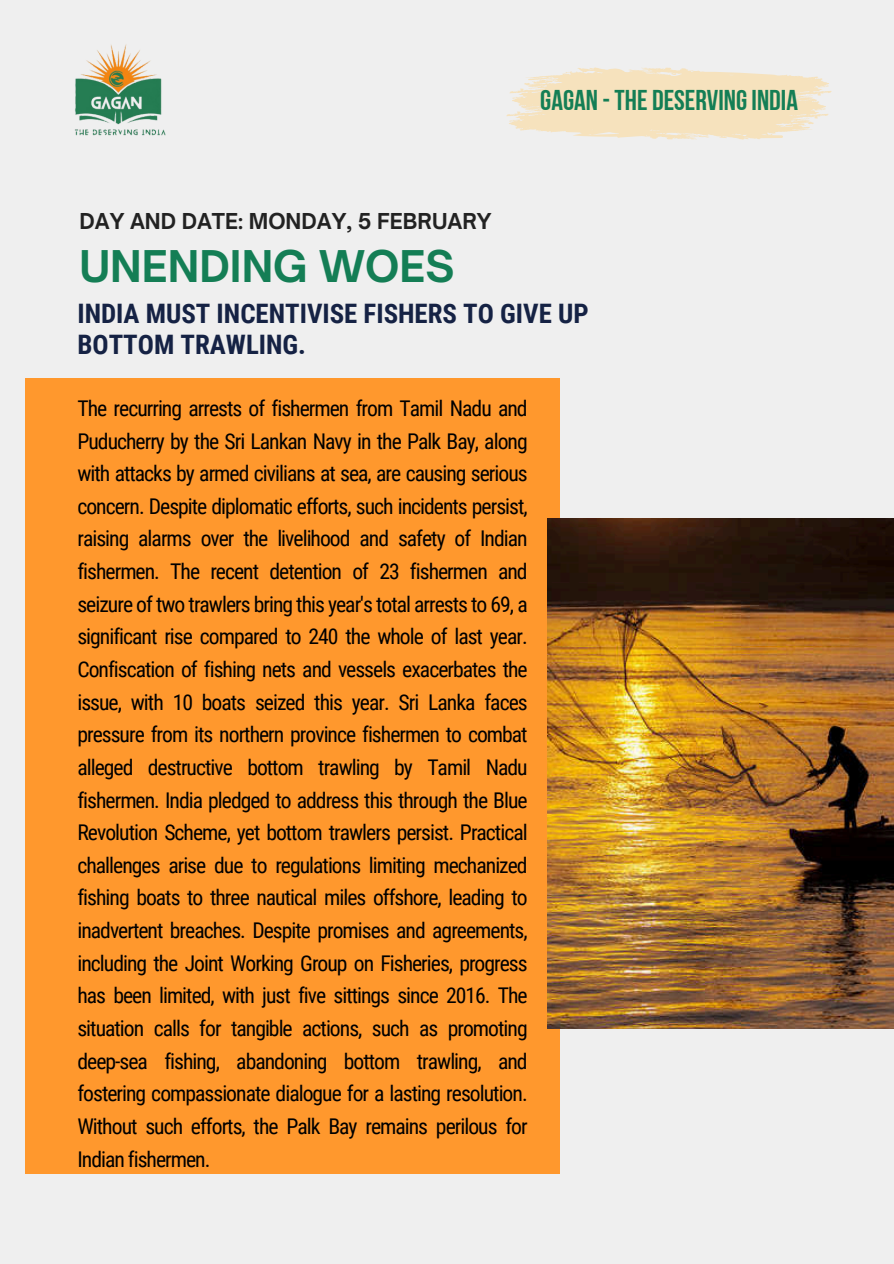
<style>
.page{position:relative;width:894px;height:1264px;background:#fff}
.page>*{position:absolute;margin:0;border:0;box-sizing:border-box;transform-origin:0 0}
.t1{font:700 41.85px "Open Sauce One";color:#147e55}
.t2{font:28.5px "Bebas Neue Cyrillic";color:#147e55}
.t3{font:700 26.85px/31.5px "Roboto Condensed";color:#152244}
.t4{font:21.6px/32.7px "Roboto Condensed";letter-spacing:-.045em;color:#000;text-align:justify}
.t5{font:700 21px "Open Sauce One";color:#222}
</style>
<div class="page">
<div style="left:0;top:0;width:893px;height:1263px;background:#efefef"></div>
<img style="left:75px;top:44px;width:91px;height:92px">
<svg style="left:506px;top:67px;width:325px;height:73px"></svg>
<div style="left:25px;top:378px;width:534px;height:795px;background:#ff982d"></div>
<img style="left:547px;top:518px;width:346px;height:510px">
<p class="t5" style="left:79px;top:208px;width:413px">DAY AND DATE: MONDAY, 5 FEBRUARY</p>
<p class="t1" style="left:79px;top:240px;width:376px">UNENDING WOES</p>
<h1 class="t2" style="left:540px;top:88px;width:259px">GAGAN -THE DESERVINGINDIA</h1>
<h2 class="t3" style="left:77px;top:298px;width:512px">INDIA MUST INCENTIVISE FISHERS TO GIVE UP<br>BOTTOM TRAWLING.</h2>
<p class="t4" style="left:77px;top:392px;width:451px">The recurring arrests of fishermen from Tamil Nadu and Puducherry by the Sri Lankan Navy in the Palk Bay, along with attacks by armed civilians at sea, are causing serious concern. Despite diplomatic efforts, such incidents persist, raising alarms over the livelihood and safety of Indian fishermen. The recent detention of 23 fishermen and seizure of two trawlers bring this year's total arrests to 69, a significant rise compared to 240 the whole of last year.<br>Confiscation of fishing nets and vessels exacerbates the issue, with 10 boats seized this year. Sri Lanka faces pressure from its northern province fishermen to combat alleged destructive bottom trawling by Tamil Nadu fishermen. India pledged to address this through the Blue Revolution Scheme, yet bottom trawlers persist. Practical challenges arise due to regulations limiting mechanized fishing boats to three nautical miles offshore, leading to inadvertent breaches. Despite promises and agreements, including the Joint Working Group on Fisheries, progress has been limited, with just five sittings since 2016. The situation calls for tangible actions, such as promoting deep-sea fishing, abandoning bottom trawling, and fostering compassionate dialogue for a lasting resolution.<br>Without such efforts, the Palk Bay remains perilous for Indian fishermen.</p>
</div>
